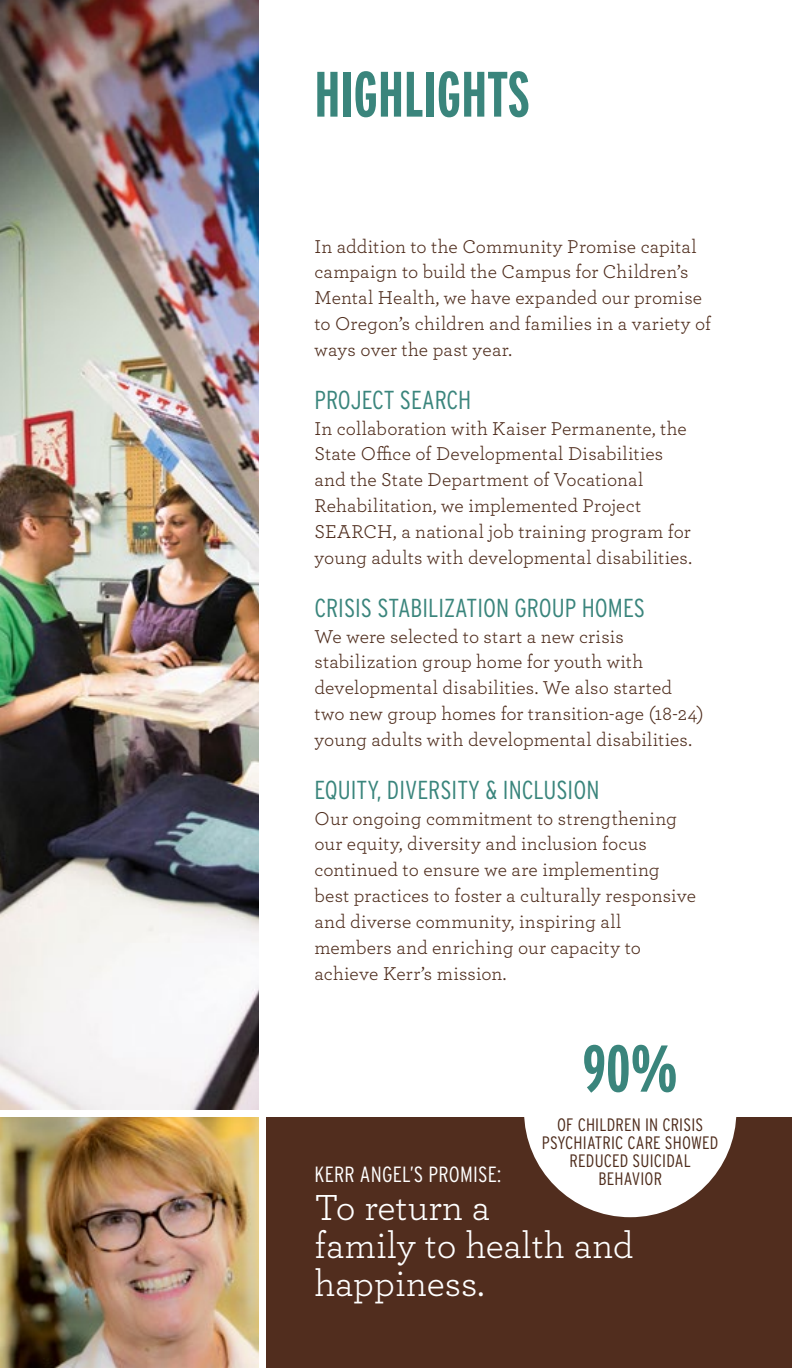
<style>
.page{position:relative;width:792px;height:1368px;background:#fff}
.page>*{position:absolute;margin:0;border:0;box-sizing:border-box;transform-origin:0 0}
.t1{font:700 extra-condensed 66px "Interstate";color:#3a857c}
.t2{font:700 extra-condensed 64px "Interstate";color:#3a857c}
.t3{font:38px/38px "Archer";color:#fff}
.t4{font:300 condensed 26px "Interstate";color:#3a857c}
.t5{font:300 condensed 22px "Interstate";letter-spacing:.01em;color:#fff}
.t6{font:19.6px/26px "Archer";letter-spacing:.005em;color:#4e2c1c}
.t7{font:300 condensed 18px/18px "Interstate";letter-spacing:.01em;color:#4e2c1c;text-align:center}
</style>
<div class="page">
<img style="left:0;top:0;width:258px;height:1110px">
<div style="left:267px;top:1118px;width:525px;height:250px;background:#512d1e"></div>
<img style="left:0;top:1118px;width:258px;height:250px">
<div style="left:525px;top:1006px;width:210px;height:210px;background:#fff;border-radius:50%"></div>
<h2 class="t2" style="left:314px;top:59px;width:217px">HIGHLIGHTS</h2>
<p class="t6" style="left:314px;top:232px;width:398px">In addition to the Community Promise capital campaign to build the Campus for Children’s Mental Health, we have expanded our promise to Oregon’s children and families in a variety of ways over the past year.</p>
<h3 class="t4" style="left:314px;top:385px;width:158px">PROJECT SEARCH</h3>
<p class="t6" style="left:314px;top:414px;width:379px">In collaboration with Kaiser Permanente, the State Office of Developmental Disabilities and the State Department of Vocational Rehabilitation, we implemented Project SEARCH, a national job training program for young adults with developmental disabilities.</p>
<h3 class="t4" style="left:314px;top:593px;width:332px">CRISIS STABILIZATION GROUP HOMES</h3>
<p class="t6" style="left:314px;top:622px;width:391px">We were selected to start a new crisis stabilization group home for youth with developmental disabilities. We also started two new group homes for transition-age (18-24) young adults with developmental disabilities.</p>
<h3 class="t4" style="left:314px;top:775px;width:287px">EQUITY, DIVERSITY &amp; INCLUSION</h3>
<p class="t6" style="left:314px;top:804px;width:383px">Our ongoing commitment to strengthening our equity, diversity and inclusion focus continued to ensure we are implementing best practices to foster a culturally responsive and diverse community, inspiring all members and enriching our capacity to achieve Kerr’s mission.</p>
<h1 class="t1" style="left:583px;top:1032px;width:97px">90%</h1>
<p class="t7" style="left:542px;top:1116px;width:178px">OF CHILDREN IN CRISIS<br>PSYCHIATRIC CARE SHOWED<br>REDUCED SUICIDAL<br>BEHAVIOR</p>
<p class="t5" style="left:314px;top:1162px;width:188px">KERR ANGEL’S PROMISE:</p>
<h3 class="t3" style="left:314px;top:1187px;width:321px">To return a<br>family to health and happiness.</h3>
</div>
